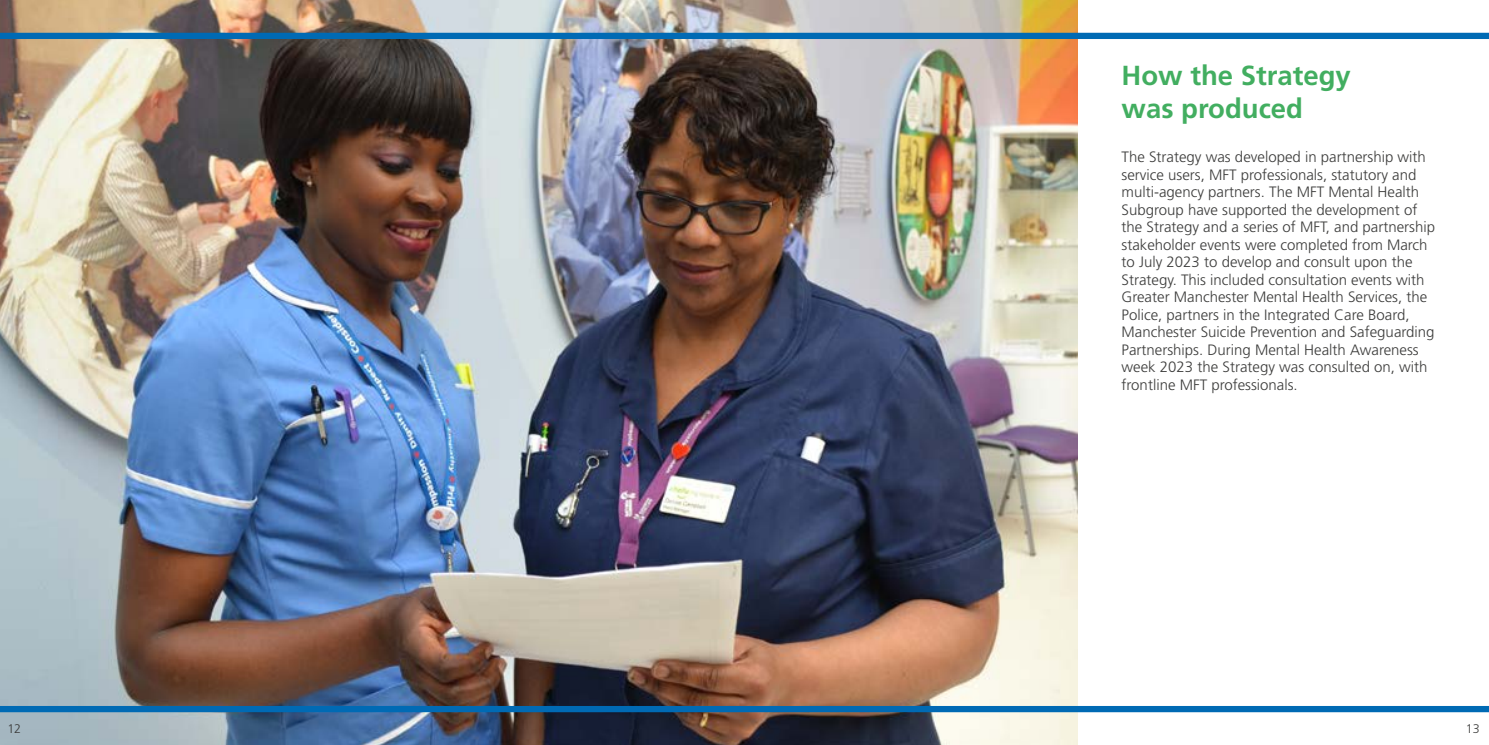
<style>
.page{position:relative;width:1489px;height:745px;background:#fff}
.page>*{position:absolute;margin:0;border:0;box-sizing:border-box;transform-origin:0 0}
.t1{font:700 27.5px/33px "Frutiger LT Std";color:#42ae60}
.t2{font:300 15px/17.5px "Frutiger LT Std";color:#3c3c3b}
.t3{font:300 12.5px "Frutiger LT Std";color:#3c3c3b}
</style>
<div class="page">
<img style="left:0;top:0;width:1077px;height:744px">
<div style="left:0;top:705px;width:1488px;height:6px;background:#006ab4"></div>
<div style="left:0;top:33px;width:1488px;height:6px;background:#006ab4"></div>
<h1 class="t1" style="left:1121px;top:58px;width:231px">How the Strategy was produced</h1>
<p class="t2" style="left:1121px;top:148px;width:315px">The Strategy was developed in partnership with service users, MFT professionals, statutory and multi-agency partners. The MFT Mental Health Subgroup have supported the development of the Strategy and a series of MFT, and partnership stakeholder events were completed from March to July 2023 to develop and consult upon the Strategy. This included consultation events with Greater Manchester Mental Health Services, the Police, partners in the Integrated Care Board, Manchester Suicide Prevention and Safeguarding Partnerships. During Mental Health Awareness week 2023 the Strategy was consulted on, with frontline MFT professionals.</p>
<p class="t3" style="left:7px;top:721px;width:15px">12</p>
<p class="t3" style="left:1465px;top:721px;width:15px">13</p>
</div>
